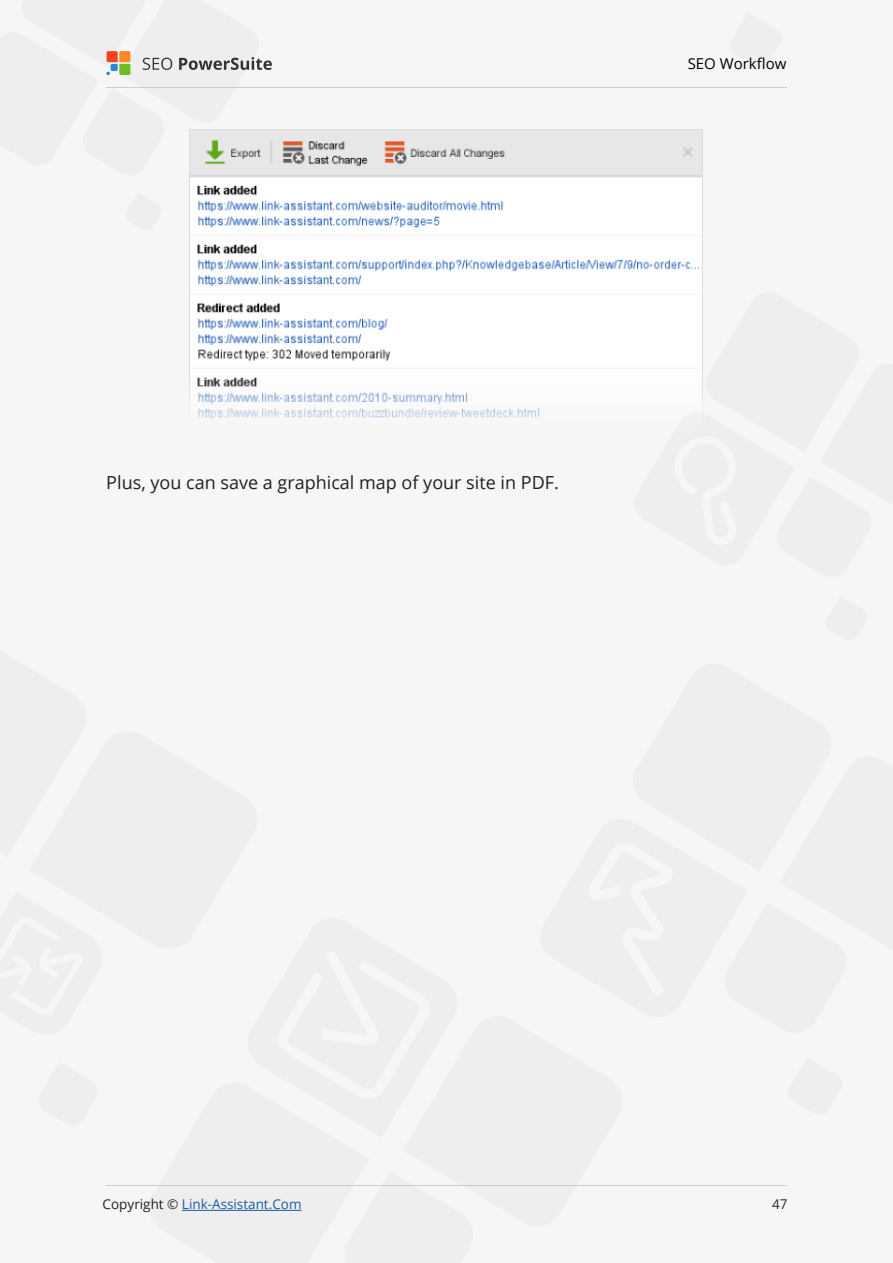
<style>
.page{position:relative;width:893px;height:1263px;background:#f6f6f6}
.page>*{position:absolute;margin:0;border:0;box-sizing:border-box;transform-origin:0 0}
.t1{font:18px "Open Sans";color:#231f20}
.t2{font:15px "Open Sans";color:#000}
.t3{font:13.5px "Open Sans";color:#175d9e}
.t4{font:13.5px "Open Sans";color:#2c2b2b}
.s1{color:#231f20}
</style>
<div class="page">
<svg style="left:106px;top:51px;width:166px;height:79px"></svg>
<hr style="left:106px;top:87px;width:681px;height:1px;background:#333">
<hr style="left:106px;top:1185px;width:681px;height:1px;background:#333">
<hr style="left:182px;top:1210px;width:120px;height:1px;background:#175d9e">
<img style="left:189px;top:130px;width:513px;height:289px">
<p class="t2" style="left:688px;top:54px;width:100px">SEO Workflow</p>
<p class="t1" style="left:106px;top:470px;width:454px">Plus, you can save a graphical map of your site in PDF.</p>
<p class="t3" style="left:103px;top:1195px;width:200px"><span class="s1">Copyright ©</span> Link-Assistant.Com</p>
<p class="t4" style="left:772px;top:1195px;width:17px">47</p>
</div>
